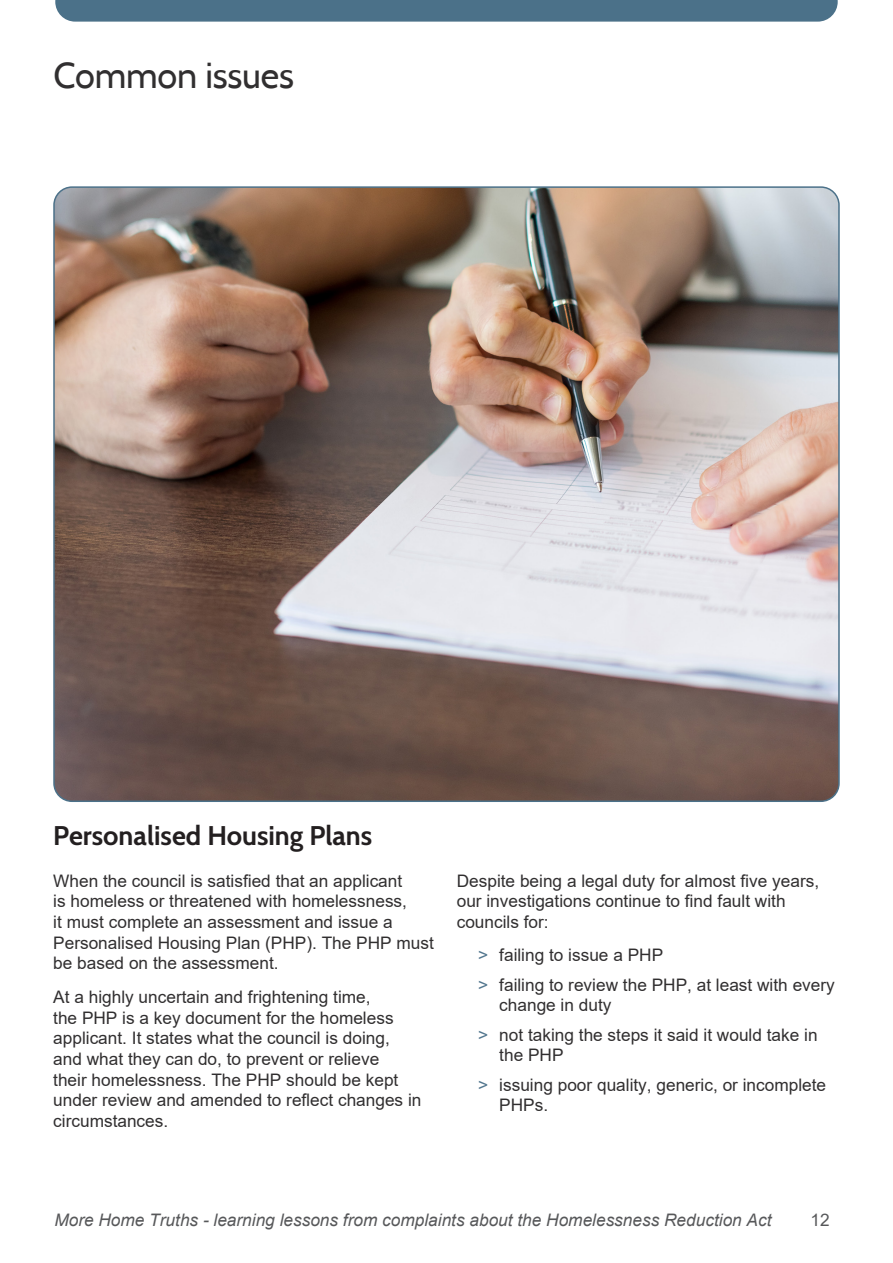
<style>
.page{position:relative;width:893px;height:1263px;background:#fff}
.page>*{position:absolute;margin:0;border:0;box-sizing:border-box;transform-origin:0 0}
.Top_head{font:36px "Cabin";letter-spacing:-.005em;color:#312f30}
.Subhead_cross{font:700 27px "Cabin";color:#231f20}
.Body_text{font:17.25px/20.7px "Arial";color:#312f30}
.t1{font:italic 17.25px "Arial";color:#57585a}
.t2{font:17.25px "Arial";color:#57585a}
.s1{color:#52768e}
</style>
<div class="page">
<div style="left:55px;top:0;width:783px;height:22px;background:#4b7189"></div>
<img style="left:56px;top:189px;width:781px;height:610px">
<h1 class="Top_head" style="left:54px;top:54px;width:242px">Common issues</h1>
<p class="Subhead_cross" style="left:53px;top:814px;width:320px">Personalised Housing Plans</p>
<p class="Body_text" style="left:53px;top:870px;width:382px">When the council is satisfied that an applicant<br>is homeless or threatened with homelessness,<br>it must complete an assessment and issue a Personalised Housing Plan (PHP). The PHP must be based on the assessment.</p>
<p class="Body_text" style="left:53px;top:986px;width:370px">At a highly uncertain and frightening time,<br>the PHP is a key document for the homeless applicant. It states what the council is doing, and what they can do, to prevent or relieve<br>their homelessness. The PHP should be kept under review and amended to reflect changes in circumstances.</p>
<p class="Body_text" style="left:457px;top:870px;width:364px">Despite being a legal duty for almost five years, our investigations continue to find fault with councils for:</p>
<p class="Body_text" style="left:478px;top:945px;width:187px"><span class="s1">&gt;</span> failing to issue a PHP</p>
<p class="Body_text" style="left:499px;top:974px;width:337px;text-indent:-21px"><span class="s1">&gt;</span> failing to review the PHP, at least with every change in duty</p>
<p class="Body_text" style="left:499px;top:1024px;width:320px;text-indent:-21px"><span class="s1">&gt;</span> not taking the steps it said it would take in the PHP</p>
<p class="Body_text" style="left:499px;top:1074px;width:328px;text-indent:-21px"><span class="s1">&gt;</span> issuing poor quality, generic, or incomplete<br>PHPs.</p>
<p class="t1" style="left:54px;top:1208px;width:719px">More Home Truths - learning lessons from complaints about the Homelessness Reduction Act</p>
<p class="t2" style="left:811px;top:1207px;width:21px">12</p>
</div>
